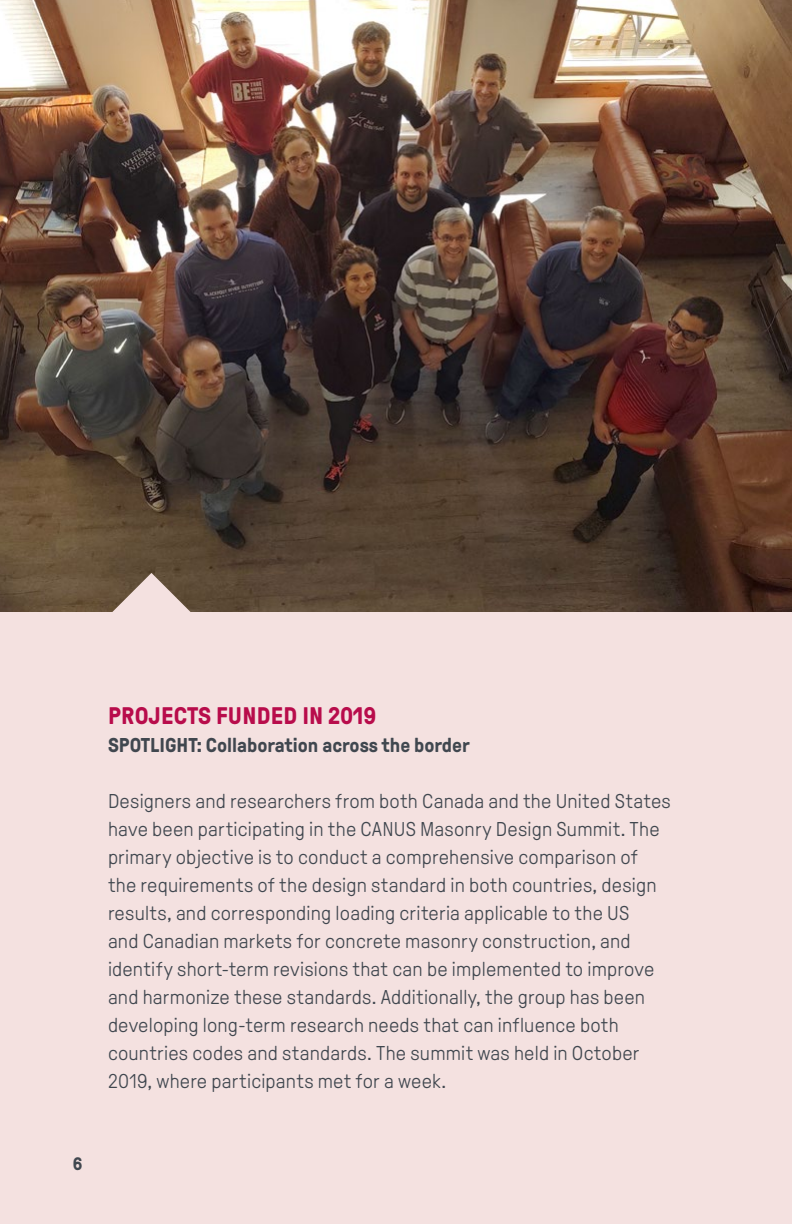
<style>
.page{position:relative;width:792px;height:1224px;background:#f4e1e0}
.page>*{position:absolute;margin:0;border:0;box-sizing:border-box;transform-origin:0 0}
.t1{font:700 24px "GT Pressura";letter-spacing:.01em;color:#b80c4b}
.t2{font:300 20px/28px "GT Pressura";letter-spacing:.01em;color:#40474f}
.t3{font:700 20px "GT Pressura";color:#40474f}
.t4{font:700 18px "GT Pressura";color:#40474f}
</style>
<div class="page">
<img style="left:0;top:0;width:792px;height:612px">
<svg style="left:112px;top:573px;width:79px;height:39px"></svg>
<p class="t4" style="left:73px;top:1154px;width:11px">6</p>
<p class="t1" style="left:108px;top:703px;width:270px">PROJECTS FUNDED IN 2019</p>
<p class="t3" style="left:108px;top:734px;width:363px">SPOTLIGHT: Collaboration across the border</p>
<p class="t2" style="left:108px;top:787px;width:564px">Designers and researchers from both Canada and the United States have been participating in the CANUS Masonry Design Summit. The primary objective is to conduct a comprehensive comparison of the requirements of the design standard in both countries, design results, and corresponding loading criteria applicable to the US<br>and Canadian markets for concrete masonry construction, and identify short-term revisions that can be implemented to improve and harmonize these standards. Additionally, the group has been developing long-term research needs that can influence both countries codes and standards. The summit was held in October 2019, where participants met for a week.</p>
</div>
